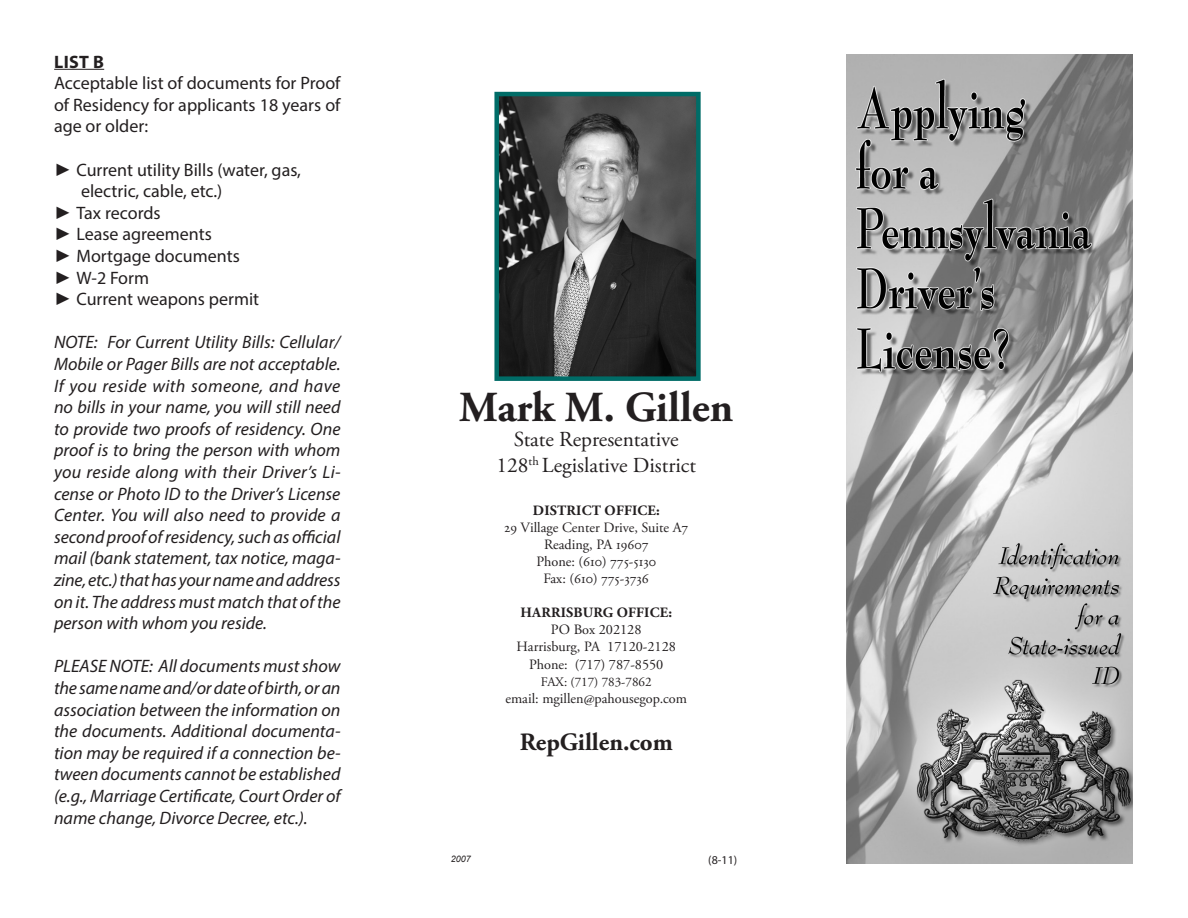
<style>
.page{position:relative;width:1188px;height:918px;background:#fff}
.page>*{position:absolute;margin:0;border:0;box-sizing:border-box;transform-origin:0 0}
.t1{font:700 42.75px "Adobe Garamond Pro";color:#231f20}
.t2{font:700 24.9px "Adobe Garamond Pro";color:#231f20}
.t3{font:21.3px "Adobe Garamond Pro";color:#231f20}
.Body_text{font:italic 18px/21.6px "Myriad Pro";color:#231f20;text-align:justify}
.Body_text-2{font:18px/21.6px "Myriad Pro";color:#231f20;text-align:justify}
.Body_text-3{font:700 18px "Myriad Pro";color:#231f20}
.t4{font:14.25px "Adobe Garamond Pro";color:#231f20}
.t5{font:700 14.25px "Adobe Garamond Pro";letter-spacing:.015em;color:#231f20}
.t6{font:13.05px "Adobe Garamond Pro";color:#231f20}
.t7{font:12px "Myriad Pro";color:#231f20}
.t8{font:italic 9px "Arial";color:#231f20}
.s1{font-family:"Impact"}
</style>
<div class="page">
<img style="left:846px;top:54px;width:287px;height:810px">
<hr style="left:54px;top:69px;width:50px;height:1px;background:#231f20">
<img style="left:499px;top:97px;width:197px;height:279px">
<div style="left:494px;top:92px;width:207px;height:289px;border:4px solid #006c67"></div>
<p class="Body_text-3" style="left:54px;top:50px;width:51px">LIST B</p>
<p class="Body_text-2" style="left:54px;top:72px;width:288px">Acceptable list of documents for Proof of Residency for applicants 18 years of age or older:</p>
<p class="Body_text-2" style="left:81px;top:158px;width:222px;text-indent:-27px"><span class="s1">►</span> Current utility Bills (water, gas, electric, cable, etc.)</p>
<p class="Body_text-2" style="left:54px;top:202px;width:108px"><span class="s1">►</span> Tax records</p>
<p class="Body_text-2" style="left:54px;top:223px;width:159px"><span class="s1">►</span> Lease agreements</p>
<p class="Body_text-2" style="left:54px;top:245px;width:187px"><span class="s1">►</span> Mortgage documents</p>
<p class="Body_text-2" style="left:54px;top:266px;width:97px"><span class="s1">►</span> W-2 Form</p>
<p class="Body_text-2" style="left:54px;top:288px;width:207px"><span class="s1">►</span> Current weapons permit</p>
<p class="Body_text" style="left:54px;top:331px;width:288px">NOTE: For Current Utility Bills: Cellular/ Mobile or Pager Bills are not acceptable.<br>If you reside with someone, and have no bills in your name, you will still need to provide two proofs of residency. One proof is to bring the person with whom you reside along with their Driver’s Li&shy;cense or Photo ID to the Driver’s License Center. You will also need to provide a second proof of residency, such as official mail (bank statement, tax notice, maga&shy;zine, etc.) that has your name and address on it. The address must match that of the person with whom you reside.</p>
<p class="Body_text" style="left:54px;top:655px;width:288px">PLEASE NOTE: All documents must show the same name and/or date of birth, or an association between the information on the documents. Additional documenta&shy;tion may be required if a connection be&shy;tween documents cannot be established (e.g., Marriage Certificate, Court Order of name change, Divorce Decree, etc.).</p>
<p class="t1" style="left:459px;top:382px;width:276px">Mark M. Gillen</p>
<p class="t3" style="left:514px;top:427px;width:167px">State Representative</p>
<p class="t3" style="left:497px;top:452px;width:201px">128<sup>th</sup> Legislative District</p>
<p class="t5" style="left:533px;top:502px;width:128px">DISTRICT OFFICE:</p>
<p class="t4" style="left:504px;top:519px;width:186px">29 Village Center Drive, Suite A7</p>
<p class="t4" style="left:544px;top:536px;width:106px">Reading, PA 19607</p>
<p class="t4" style="left:536px;top:553px;width:121px">Phone: (610) 775-5130</p>
<p class="t4" style="left:544px;top:570px;width:107px">Fax: (610) 775-3736</p>
<p class="t5" style="left:521px;top:604px;width:153px">HARRISBURG OFFICE:</p>
<p class="t4" style="left:551px;top:621px;width:92px">PO Box 202128</p>
<p class="t4" style="left:517px;top:638px;width:161px">Harrisburg, PA 17120-2128</p>
<p class="t4" style="left:529px;top:655px;width:136px">Phone: (717) 787-8550</p>
<p class="t6" style="left:541px;top:674px;width:112px">FAX: (717) 783-7862</p>
<p class="t4" style="left:505px;top:690px;width:183px">email: mgillen@pahousegop.com</p>
<p class="t2" style="left:520px;top:727px;width:155px">RepGillen.com</p>
<p class="t8" style="left:451px;top:853px;width:22px">2007</p>
<p class="t7" style="left:708px;top:853px;width:30px">(8-11)</p>
</div>
